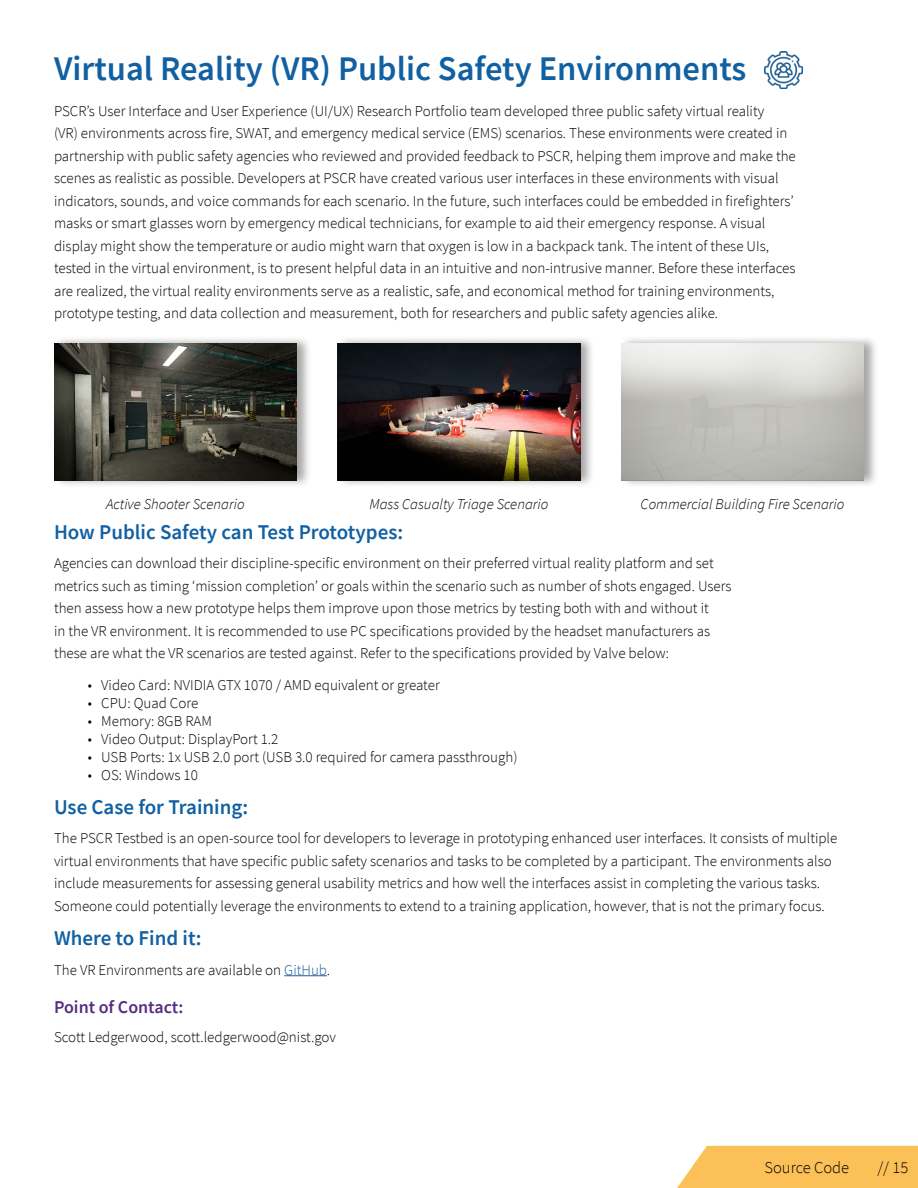
<style>
.page{position:relative;width:918px;height:1188px;background:#fff}
.page>*{position:absolute;margin:0;border:0;box-sizing:border-box;transform-origin:0 0}
.Headline_2{font:600 34.5px "Source Sans Pro";color:#1160a2}
.Heading_3{font:600 21px "Source Sans Pro";color:#1160a3}
.Heading_4{font:600 18px "Source Sans Pro";color:#572c84}
.Tab{font:300 16.5px "Source Sans Pro";color:#000}
.Body_Copy{font:300 15px/22.5px "Source Sans Pro";color:#000}
.Body_Copy-2{font:italic 300 15px "Source Sans Pro";color:#000}
.s1{color:#215e9e}
</style>
<div class="page">
<div style="left:677px;top:1145px;width:241px;height:43px;background:#000;opacity:.33"></div>
<div style="left:677px;top:1146px;width:241px;height:42px;background:#fcc058"></div>
<hr style="left:284px;top:975px;width:43px;height:1px;background:#215e9e">
<img style="left:765px;top:51px;width:37px;height:38px">
<div style="left:52px;top:335px;width:260px;height:154px;background:#000;opacity:.35"></div>
<img style="left:54px;top:343px;width:243px;height:137px">
<div style="left:337px;top:335px;width:258px;height:154px;background:#000;opacity:.35"></div>
<img style="left:338px;top:343px;width:242px;height:137px">
<div style="left:620px;top:335px;width:259px;height:154px;background:#000;opacity:.35"></div>
<img style="left:621px;top:343px;width:243px;height:137px">
<p class="Headline_2" style="left:54px;top:46px;width:694px">Virtual Reality (VR) Public Safety Environments</p>
<p class="Body_Copy" style="left:54px;top:100px;width:743px">PSCR’s User Interface and User Experience (UI/UX) Research Portfolio team developed three public safety virtual reality<br>(VR) environments across fire, SWAT, and emergency medical service (EMS) scenarios. These environments were created in partnership with public safety agencies who reviewed and provided feedback to PSCR, helping them improve and make the scenes as realistic as possible. Developers at PSCR have created various user interfaces in these environments with visual indicators, sounds, and voice commands for each scenario. In the future, such interfaces could be embedded in firefighters’ masks or smart glasses worn by emergency medical technicians, for example to aid their emergency response. A visual display might show the temperature or audio might warn that oxygen is low in a backpack tank. The intent of these UIs, tested in the virtual environment, is to present helpful data in an intuitive and non-intrusive manner. Before these interfaces are realized, the virtual reality environments serve as a realistic, safe, and economical method for training environments, prototype testing, and data collection and measurement, both for researchers and public safety agencies alike.</p>
<p class="Body_Copy-2" style="left:106px;top:494px;width:140px">Active Shooter Scenario</p>
<p class="Body_Copy-2" style="left:369px;top:494px;width:181px">Mass Casualty Triage Scenario</p>
<p class="Body_Copy-2" style="left:641px;top:494px;width:205px">Commercial Building Fire Scenario</p>
<p class="Heading_3" style="left:54px;top:518px;width:351px">How Public Safety can Test Prototypes:</p>
<p class="Body_Copy" style="left:54px;top:552px;width:679px">Agencies can download their discipline-specific environment on their preferred virtual reality platform and set metrics such as timing ‘mission completion’ or goals within the scenario such as number of shots engaged. Users then assess how a new prototype helps them improve upon those metrics by testing both with and without it<br>in the VR environment. It is recommended to use PC specifications provided by the headset manufacturers as these are what the VR scenarios are tested against. Refer to the specifications provided by Valve below:</p>
<p class="Body_Copy" style="left:88px;top:673px;width:354px">• Video Card: NVIDIA GTX 1070 / AMD equivalent or greater</p>
<p class="Body_Copy" style="left:88px;top:691px;width:112px">• CPU: Quad Core</p>
<p class="Body_Copy" style="left:88px;top:709px;width:126px">• Memory: 8GB RAM</p>
<p class="Body_Copy" style="left:88px;top:727px;width:192px">• Video Output: DisplayPort 1.2</p>
<p class="Body_Copy" style="left:88px;top:745px;width:431px">• USB Ports: 1x USB 2.0 port (USB 3.0 required for camera passthrough)</p>
<p class="Body_Copy" style="left:88px;top:763px;width:112px">• OS: Windows 10</p>
<p class="Heading_3" style="left:54px;top:793px;width:196px">Use Case for Training:</p>
<p class="Body_Copy" style="left:54px;top:827px;width:785px">The PSCR Testbed is an open-source tool for developers to leverage in prototyping enhanced user interfaces. It consists of multiple virtual environments that have specific public safety scenarios and tasks to be completed by a participant. The environments also include measurements for assessing general usability metrics and how well the interfaces assist in completing the various tasks.<br>Someone could potentially leverage the environments to extend to a training application, however, that is not the primary focus.</p>
<p class="Heading_3" style="left:54px;top:925px;width:149px">Where to Find it:</p>
<p class="Body_Copy" style="left:54px;top:958px;width:278px">The VR Environments are available on <span class="s1">GitHub</span>.</p>
<p class="Heading_4" style="left:54px;top:995px;width:131px">Point of Contact:</p>
<p class="Body_Copy" style="left:54px;top:1026px;width:284px">Scott Ledgerwood, scott.ledgerwood@nist.gov</p>
<p class="Tab" style="left:765px;top:1158px;width:86px">Source Code</p>
<p class="Tab" style="left:877px;top:1157px;width:32px">// 15</p>
</div>
